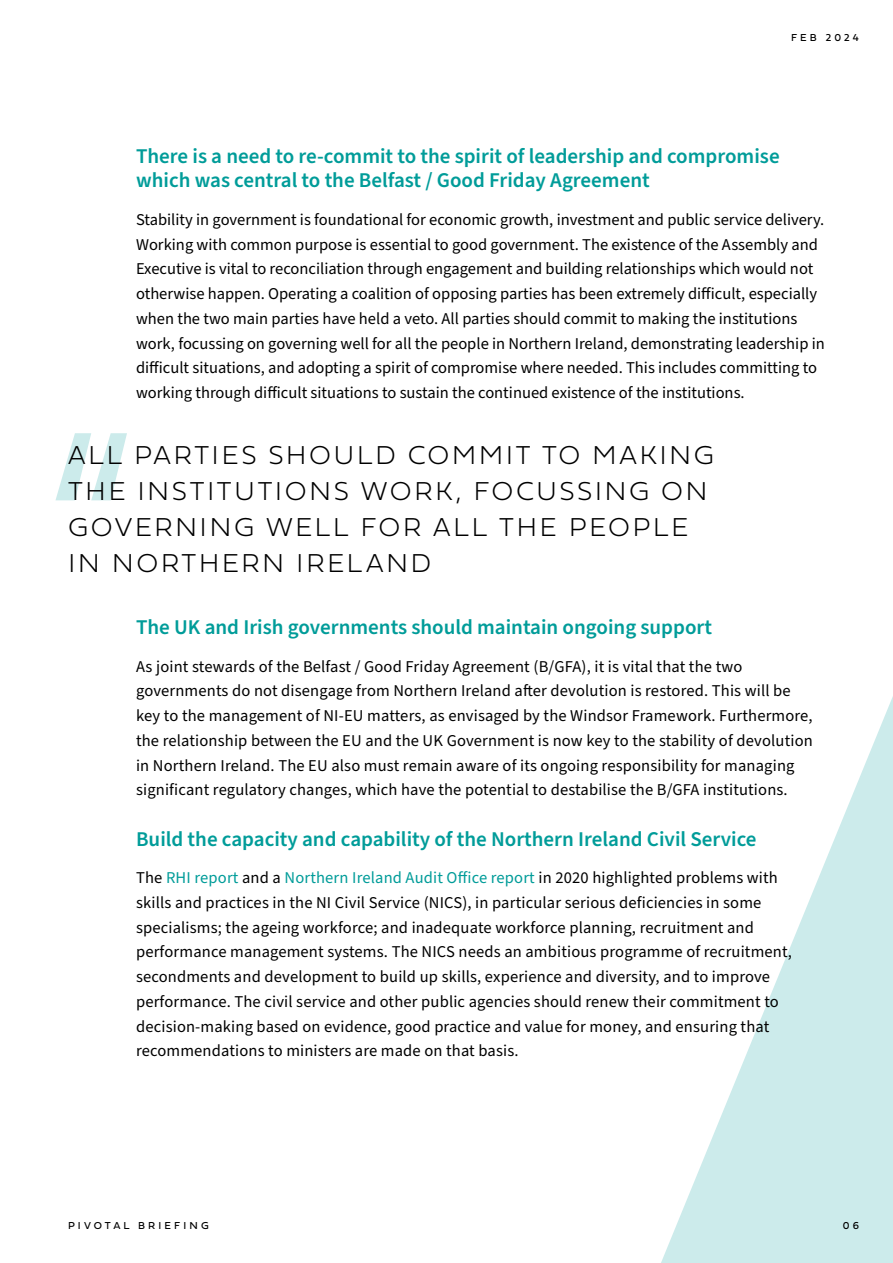
<style>
.page{position:relative;width:893px;height:1263px;background:#fff}
.page>*{position:absolute;margin:0;border:0;box-sizing:border-box;transform-origin:0 0}
.t1{font:100 27px/36px "Fieldwork Geo";letter-spacing:.09em;color:#000}
.t2{font:600 21px/24.8px "Source Sans Pro";color:#009c99}
.t3{font:16.5px/24.8px "Source Sans Pro";letter-spacing:.005em;color:#000}
.t4{font:10.5px "Fieldwork Geo Regular";letter-spacing:.3em;color:#000}
.s1{color:#009c99}
</style>
<div class="page">
<svg style="left:661px;top:696px;width:232px;height:567px"></svg>
<svg style="left:55px;top:433px;width:72px;height:67px"></svg>
<p class="t4" style="left:791px;top:29px;width:69px">FEB 2024</p>
<p class="t2" style="left:136px;top:144px;width:645px">There is a need to re-commit to the spirit of leadership and compromise which was central to the Belfast / Good Friday Agreement</p>
<p class="t3" style="left:136px;top:207px;width:690px">Stability in government is foundational for economic growth, investment and public service delivery.<br>Working with common purpose is essential to good government. The existence of the Assembly and Executive is vital to reconciliation through engagement and building relationships which would not otherwise happen. Operating a coalition of opposing parties has been extremely difficult, especially when the two main parties have held a veto. All parties should commit to making the institutions work, focussing on governing well for all the people in Northern Ireland, demonstrating leadership in difficult situations, and adopting a spirit of compromise where needed. This includes committing to working through difficult situations to sustain the continued existence of the institutions.</p>
<h1 class="t1" style="left:68px;top:436px;width:648px">ALL PARTIES SHOULD COMMIT TO MAKING<br>THE INSTITUTIONS WORK, FOCUSSING ON<br>GOVERNING WELL FOR ALL THE PEOPLE<br>IN NORTHERN IRELAND</h1>
<p class="t2" style="left:136px;top:615px;width:577px">The UK and Irish governments should maintain ongoing support</p>
<p class="t3" style="left:136px;top:654px;width:678px">As joint stewards of the Belfast / Good Friday Agreement (B/GFA), it is vital that the two governments do not disengage from Northern Ireland after devolution is restored. This will be key to the management of NI-EU matters, as envisaged by the Windsor Framework. Furthermore, the relationship between the EU and the UK Government is now key to the stability of devolution in Northern Ireland. The EU also must remain aware of its ongoing responsibility for managing significant regulatory changes, which have the potential to destabilise the B/GFA institutions.</p>
<p class="t2" style="left:136px;top:827px;width:622px">Build the capacity and capability of the Northern Ireland Civil Service</p>
<p class="t3" style="left:136px;top:866px;width:657px">The <span class="s1">RHI report</span> and a <span class="s1">Northern Ireland Audit Office report</span> in 2020 highlighted problems with skills and practices in the NI Civil Service (NICS), in particular serious deficiencies in some specialisms; the ageing workforce; and inadequate workforce planning, recruitment and performance management systems. The NICS needs an ambitious programme of recruitment, secondments and development to build up skills, experience and diversity, and to improve performance. The civil service and other public agencies should renew their commitment to decision-making based on evidence, good practice and value for money, and ensuring that recommendations to ministers are made on that basis.</p>
<p class="t4" style="left:68px;top:1217px;width:142px">PIVOTAL BRIEFING</p>
<p class="t4" style="left:843px;top:1217px;width:18px">0 6</p>
</div>
